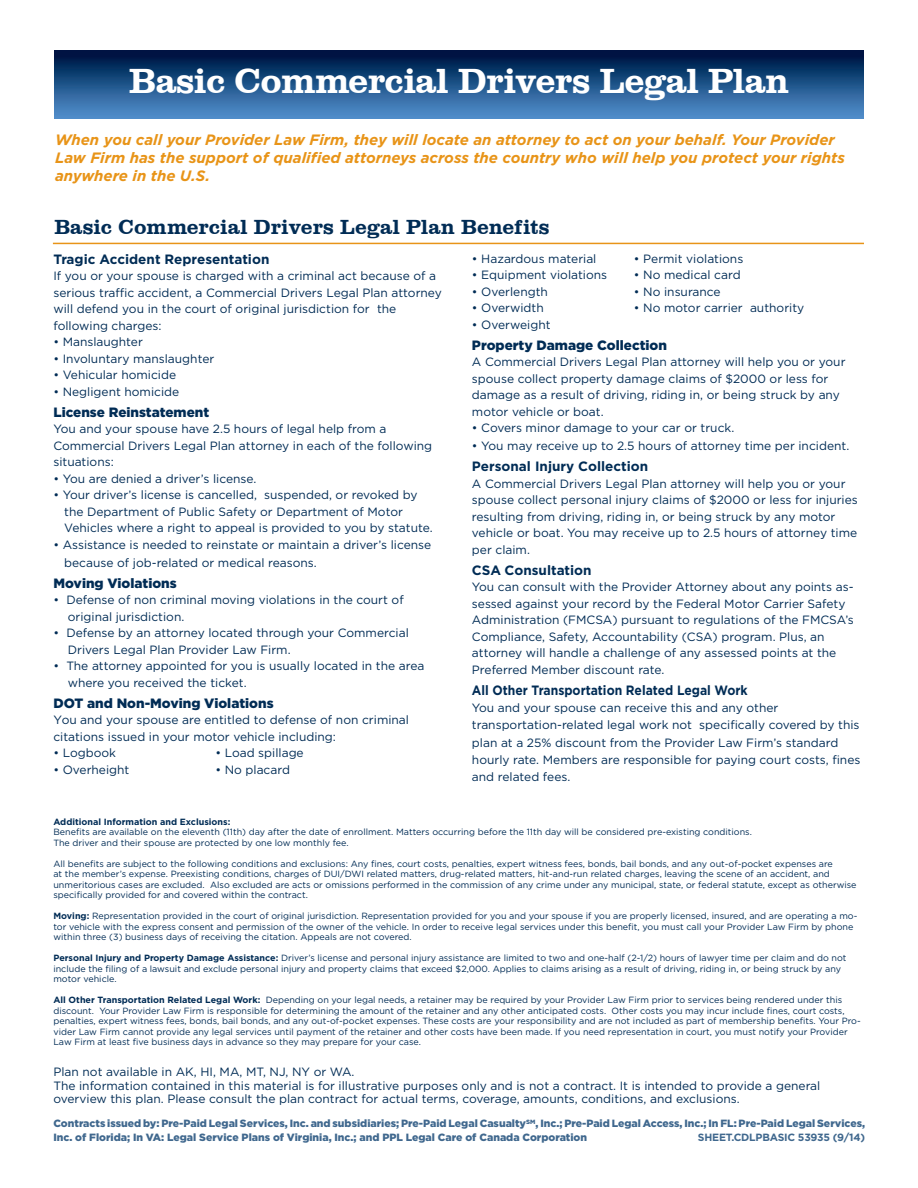
<style>
.page{position:relative;width:918px;height:1188px;background:#fff}
.page>*{position:absolute;margin:0;border:0;box-sizing:border-box;transform-origin:0 0}
.t1{font:35.85px "Clarendon";letter-spacing:-.02em;color:#fff}
.t2{font:21px "Clarendon";color:#002c55}
.t3{font:italic 700 15px/18px "Gotham";color:#e89418}
.t4{font:900 13.5px "Gotham";color:#002c55}
.t5{font:700 13.5px "Gotham";color:#002c55}
.t6{font:700 13.5px "Gotham";color:#002c55;scale:.9 1}
.t7{font:12px/16.5px "Gotham";color:#002c55}
.t8{font:900 10.5px/13.5px "Gotham";color:#40688e}
.t9{font:700 10.5px "Gotham";letter-spacing:-.02em;color:#40688e}
.t10{font:9px/10.5px "Gotham";color:#002c55}
.t11{font:700 9px "Gotham";color:#002c55}
.s1{font-weight:700}
</style>
<div class="page">
<div style="left:54px;top:51px;width:810px;height:68px;background:linear-gradient(to bottom,#00103d,#5193d0)"></div>
<hr style="left:53px;top:243px;width:811px;height:1px;background:#e89418">
<p class="t1" style="left:129px;top:61px;width:662px">Basic Commercial Drivers Legal Plan</p>
<p class="t3" style="left:55px;top:131px;width:791px">When you call your Provider Law Firm, they will locate an attorney to act on your behalf. Your Provider<br>Law Firm has the support of qualified attorneys across the country who will help you protect your rights anywhere in the U.S.</p>
<p class="t2" style="left:54px;top:215px;width:497px">Basic Commercial Drivers Legal Plan Benefits</p>
<p class="t5" style="left:53px;top:250px;width:218px">Tragic Accident Representation</p>
<p class="t7" style="left:53px;top:268px;width:390px">If you or your spouse is charged with a criminal act because of a serious traffic accident, a Commercial Drivers Legal Plan attorney will defend you in the court of original jurisdiction for the following charges:</p>
<p class="t7" style="left:53px;top:334px;width:91px">• Manslaughter</p>
<p class="t7" style="left:53px;top:350px;width:162px">• Involuntary manslaughter</p>
<p class="t7" style="left:53px;top:367px;width:124px">• Vehicular homicide</p>
<p class="t7" style="left:53px;top:383px;width:127px">• Negligent homicide</p>
<p class="t4" style="left:53px;top:404px;width:157px">License Reinstatement</p>
<p class="t7" style="left:53px;top:421px;width:380px">You and your spouse have 2.5 hours of legal help from a<br>Commercial Drivers Legal Plan attorney in each of the following situations:</p>
<p class="t7" style="left:53px;top:470px;width:205px">• You are denied a driver’s license.</p>
<p class="t7" style="left:53px;top:487px;width:366px">• Your driver’s license is cancelled, suspended, or revoked by</p>
<p class="t7" style="left:64px;top:503px;width:340px">the Department of Public Safety or Department of Motor</p>
<p class="t7" style="left:64px;top:520px;width:370px">Vehicles where a right to appeal is provided to you by statute.</p>
<p class="t7" style="left:53px;top:536px;width:379px">• Assistance is needed to reinstate or maintain a driver’s license</p>
<p class="t7" style="left:64px;top:554px;width:254px">because of job-related or medical reasons.</p>
<p class="t4" style="left:53px;top:575px;width:125px">Moving Violations</p>
<p class="t7" style="left:53px;top:592px;width:352px">• Defense of non criminal moving violations in the court of</p>
<p class="t7" style="left:68px;top:608px;width:118px">original jurisdiction.</p>
<p class="t7" style="left:53px;top:625px;width:357px">• Defense by an attorney located through your Commercial</p>
<p class="t7" style="left:68px;top:641px;width:224px">Drivers Legal Plan Provider Law Firm.</p>
<p class="t7" style="left:53px;top:658px;width:373px">• The attorney appointed for you is usually located in the area</p>
<p class="t7" style="left:68px;top:674px;width:180px">where you received the ticket.</p>
<p class="t4" style="left:53px;top:695px;width:222px">DOT and Non-Moving Violations</p>
<p class="t7" style="left:53px;top:712px;width:357px">You and your spouse are entitled to defense of non criminal citations issued in your motor vehicle including:</p>
<p class="t7" style="left:53px;top:745px;width:64px">• Logbook</p>
<p class="t7" style="left:215px;top:745px;width:90px">• Load spillage</p>
<p class="t7" style="left:53px;top:761px;width:78px">• Overheight</p>
<p class="t7" style="left:215px;top:761px;width:76px">• No placard</p>
<p class="t7" style="left:472px;top:250px;width:126px">• Hazardous material</p>
<p class="t7" style="left:634px;top:250px;width:111px">• Permit violations</p>
<p class="t7" style="left:472px;top:267px;width:137px">• Equipment violations</p>
<p class="t7" style="left:634px;top:267px;width:108px">• No medical card</p>
<p class="t7" style="left:472px;top:283px;width:78px">• Overlength</p>
<p class="t7" style="left:634px;top:283px;width:88px">• No insurance</p>
<p class="t7" style="left:472px;top:300px;width:73px">• Overwidth</p>
<p class="t7" style="left:634px;top:300px;width:172px">• No motor carrier authority</p>
<p class="t7" style="left:472px;top:316px;width:80px">• Overweight</p>
<p class="t4" style="left:472px;top:337px;width:197px">Property Damage Collection</p>
<p class="t7" style="left:472px;top:354px;width:375px">A Commercial Drivers Legal Plan attorney will help you or your spouse collect property damage claims of $2000 or less for damage as a result of driving, riding in, or being struck by any motor vehicle or boat.</p>
<p class="t7" style="left:472px;top:420px;width:264px">• Covers minor damage to your car or truck.</p>
<p class="t7" style="left:472px;top:438px;width:379px">• You may receive up to 2.5 hours of attorney time per incident.</p>
<p class="t5" style="left:472px;top:458px;width:178px">Personal Injury Collection</p>
<p class="t7" style="left:472px;top:475px;width:387px">A Commercial Drivers Legal Plan attorney will help you or your spouse collect personal injury claims of $2000 or less for injuries resulting from driving, riding in, or being struck by any motor vehicle or boat. You may receive up to 2.5 hours of attorney time per claim.</p>
<p class="t5" style="left:472px;top:561px;width:121px">CSA Consultation</p>
<p class="t7" style="left:472px;top:579px;width:383px">You can consult with the Provider Attorney about any points as&shy;sessed against your record by the Federal Motor Carrier Safety Administration (FMCSA) pursuant to regulations of the FMCSA’s Compliance, Safety, Accountability (CSA) program. Plus, an attorney will handle a challenge of any assessed points at the Preferred Member discount rate.</p>
<p class="t6" style="left:472px;top:681px;width:308px">All Other Transportation Related Legal Work</p>
<p class="t7" style="left:472px;top:699px;width:390px;line-height:17.2px">You and your spouse can receive this and any other transportation-related legal work not specifically covered by this plan at a 25% discount from the Provider Law Firm’s standard hourly rate. Members are responsible for paying court costs, fines and related fees.</p>
<p class="t11" style="left:53px;top:816px;width:178px">Additional Information and Exclusions:</p>
<p class="t10" style="left:53px;top:827px;width:700px">Benefits are available on the eleventh (11th) day after the date of enrollment. Matters occurring before the 11th day will be considered pre-existing conditions.</p>
<p class="t10" style="left:53px;top:837px;width:297px">The driver and their spouse are protected by one low monthly fee.</p>
<p class="t10" style="left:53px;top:858px;width:805px">All benefits are subject to the following conditions and exclusions: Any fines, court costs, penalties, expert witness fees, bonds, bail bonds, and any out-of-pocket expenses are<br>at the member’s expense. Preexisting conditions, charges of DUI/DWI related matters, drug-related matters, hit-and-run related charges, leaving the scene of an accident, and unmeritorious cases are excluded. Also excluded are acts or omissions performed in the commission of any crime under any municipal, state, or federal statute, except as otherwise specifically provided for and covered within the contract.</p>
<p class="t10" style="left:53px;top:911px;width:806px"><span class="s1">Moving:</span> Representation provided in the court of original jurisdiction. Representation provided for you and your spouse if you are properly licensed, insured, and are operating a mo&shy;tor vehicle with the express consent and permission of the owner of the vehicle. In order to receive legal services under this benefit, you must call your Provider Law Firm by phone within three (3) business days of receiving the citation. Appeals are not covered.</p>
<p class="t10" style="left:53px;top:953px;width:795px"><span class="s1">Personal Injury and Property Damage Assistance:</span> Driver’s license and personal injury assistance are limited to two and one-half (2-1/2) hours of lawyer time per claim and do not include the filing of a lawsuit and exclude personal injury and property claims that exceed $2,000. Applies to claims arising as a result of driving, riding in, or being struck by any motor vehicle.</p>
<p class="t10" style="left:53px;top:995px;width:809px"><span class="s1">All Other Transportation Related Legal Work:</span> Depending on your legal needs, a retainer may be required by your Provider Law Firm prior to services being rendered under this discount. Your Provider Law Firm is responsible for determining the amount of the retainer and any other anticipated costs. Other costs you may incur include fines, court costs, penalties, expert witness fees, bonds, bail bonds, and any out-of-pocket expenses. These costs are your responsibility and are not included as part of membership benefits. Your Pro&shy;vider Law Firm cannot provide any legal services until payment of the retainer and other costs have been made. If you need representation in court, you must notify your Provider Law Firm at least five business days in advance so they may prepare for your case.</p>
<p class="t7" style="left:53px;top:1064px;width:303px">Plan not available in AK, HI, MA, MT, NJ, NY or WA.</p>
<p class="t7" style="left:53px;top:1079px;width:768px;line-height:13.5px">The information contained in this material is for illustrative purposes only and is not a contract. It is intended to provide a general overview this plan. Please consult the plan contract for actual terms, coverage, amounts, conditions, and exclusions.</p>
<p class="t8" style="left:53px;top:1117px;width:813px">Contracts issued by: Pre-Paid Legal Services, Inc. and subsidiaries; Pre-Paid Legal Casualty<sup>SM</sup>, Inc.; Pre-Paid Legal Access, Inc.; In FL: Pre-Paid Legal Services,<br>Inc. of Florida; In VA: Legal Service Plans of Virginia, Inc.; and PPL Legal Care of Canada Corporation</p>
<p class="t9" style="left:698px;top:1130px;width:169px">SHEET.CDLPBASIC 53935 (9/14)</p>
</div>
